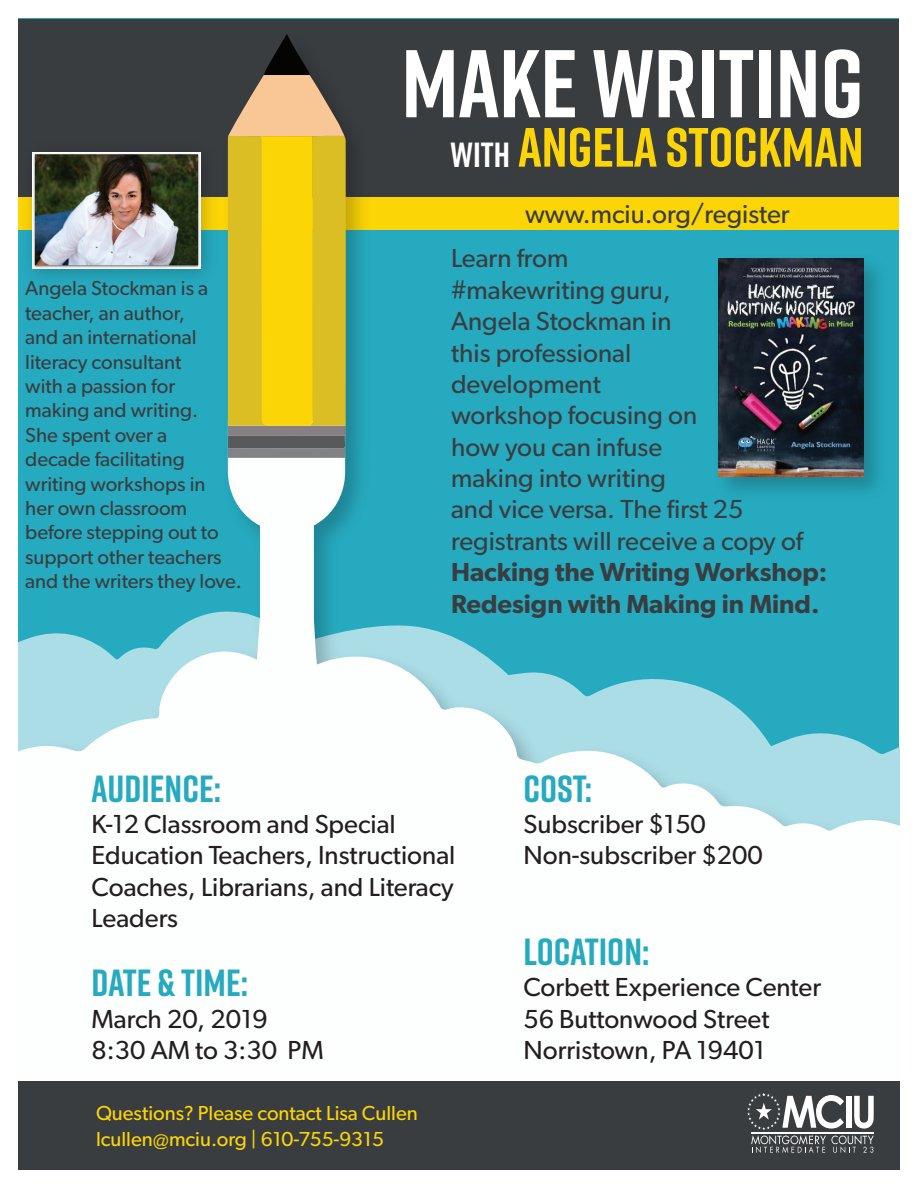
<style>
.page{position:relative;width:918px;height:1188px;background:#fff}
.page>*{position:absolute;margin:0;border:0;box-sizing:border-box;transform-origin:0 0}
.t1{font:700 95.85px "Rift";color:#fff}
.t2{font:700 55.2px "Rift";color:#fcd507}
.t3{font:700 37.8px "Rift";color:#26aabf}
.t4{font:26.1px/31.3px "Gibson";color:#3a3d40}
.t5{font:26.1px/31.3px "Gibson";color:#231f20}
.t6{font:20.4px/24.5px "Gibson";color:#3a3d40}
.t7{font:20.4px/26.1px "Gibson";color:#fcd507}
.s1{font-size:34.8px;color:#fff}
.s2{font-weight:600}
</style>
<div class="page">
<img style="left:19px;top:22px;width:880px;height:398px">
<svg style="left:19px;top:420px;width:880px;height:411px;fill:#26aabf"></svg>
<svg style="left:228px;top:34px;width:118px;height:424px;background:#c8ac2f"></svg>
<div style="left:19px;top:1081px;width:880px;height:88px;background:#3a3d40"></div>
<img style="left:706px;top:247px;width:190px;height:261px">
<img style="left:718px;top:258px;width:146px;height:218px">
<svg style="left:747px;top:1093px;width:127px;height:60px"></svg>
<hr style="left:751px;top:1132px;width:123px;height:1px;background:#fff">
<img style="left:19px;top:133px;width:207px;height:160px">
<img style="left:32px;top:152px;width:169px;height:116px">
<p class="t1" style="left:401px;top:15px;width:464px">MAKE WRITING</p>
<p class="t2" style="left:451px;top:108px;width:415px"><span class="s1">WITH</span> ANGELA STOCKMAN</p>
<p class="t6" style="left:25px;top:276px;width:218px">Angela Stockman is a teacher, an author,<br>and an international literacy consultant<br>with a passion for making and writing.<br>She spent over a<br>decade facilitating writing workshops in<br>her own classroom before stepping out to support other teachers and the writers they love.</p>
<p class="t4" style="left:525px;top:198px;width:266px">www.mciu.org/register</p>
<p class="t4" style="left:451px;top:242px;width:378px">Learn from<br>#makewriting guru,<br>Angela Stockman in<br>this professional<br>development<br>workshop focusing on<br>how you can infuse<br>making into writing<br>and vice versa. The first 25 registrants will receive a copy of<br><span class="s2">Hacking the Writing Workshop:<br>Redesign with Making in Mind.</span></p>
<p class="t3" style="left:92px;top:761px;width:131px">AUDIENCE:</p>
<p class="t5" style="left:92px;top:808px;width:365px">K-12 Classroom and Special<br>Education Teachers, Instructional<br>Coaches, Librarians, and Literacy<br>Leaders</p>
<p class="t3" style="left:92px;top:956px;width:158px">DATE &amp; TIME:</p>
<p class="t5" style="left:92px;top:1002px;width:234px">March 20, 2019<br>8:30 AM to 3:30 PM</p>
<p class="t7" style="left:96px;top:1100px;width:323px">Questions? Please contact Lisa Cullen lcullen@mciu.org | 610-755-9315</p>
<p class="t3" style="left:523px;top:761px;width:70px">COST:</p>
<p class="t5" style="left:523px;top:808px;width:241px">Subscriber $150<br>Non-subscriber $200</p>
<p class="t3" style="left:523px;top:925px;width:127px">LOCATION:</p>
<p class="t5" style="left:523px;top:971px;width:299px">Corbett Experience Center<br>56 Buttonwood Street<br>Norristown, PA 19401</p>
</div>
